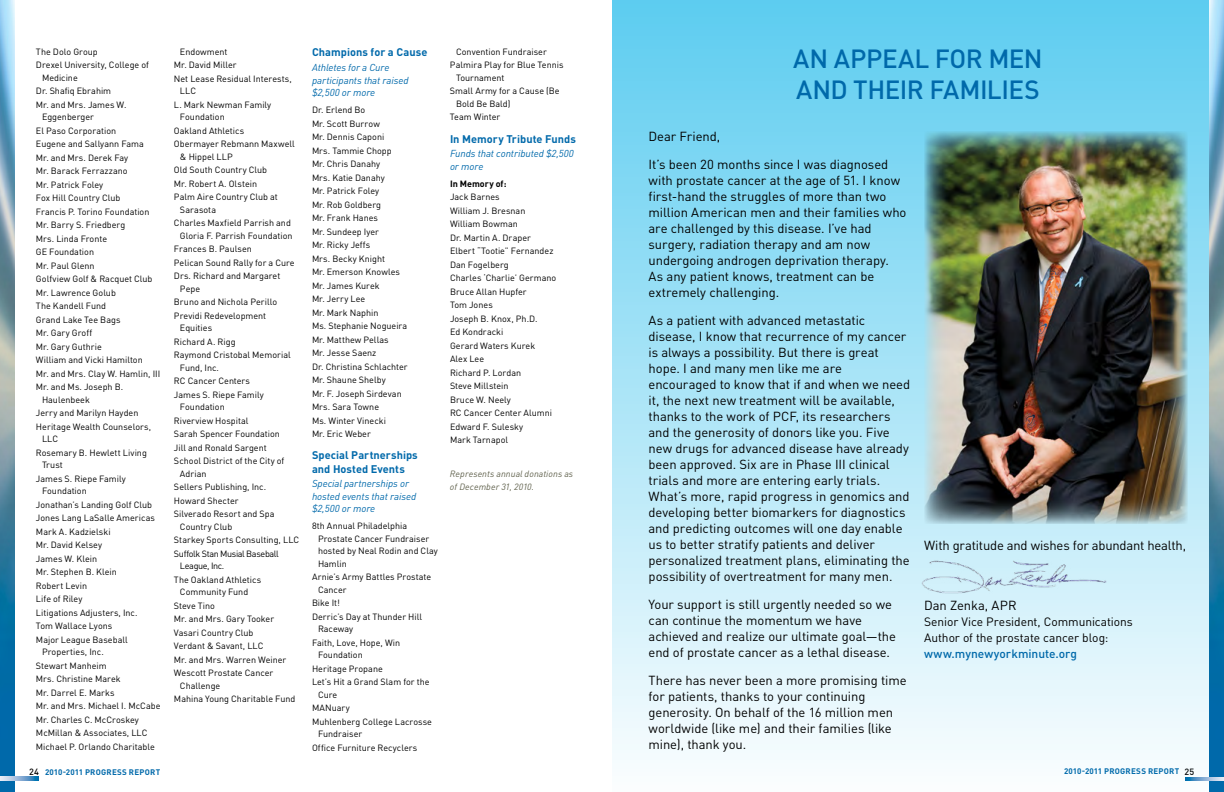
<style>
.page{position:relative;width:1224px;height:792px;background:#fff}
.page>*{position:absolute;margin:0;border:0;box-sizing:border-box;transform-origin:0 0}
.t1{font:500 26px/31.2px "DINOT";letter-spacing:-.025em;color:#0069aa;text-align:right}
.t2{font:13px/16px "DINOT";letter-spacing:-.005em;color:#000}
.t3{font:12px/16px "DINOT";letter-spacing:-.005em;color:#000}
.t4{font:500 12px "DINOT";color:#0069aa}
.t5{font:700 11px/13.2px "DINOT";letter-spacing:.005em;color:#0069aa}
.t6{font:italic 10px/12.5px "DINOT";letter-spacing:-.005em;color:#0069aa}
.t7{font:9px/13.5px "DINOT";color:#000}
.t8{font:italic 9px/13px "DINOT";letter-spacing:.01em;color:#5f604b}
.t9{font:700 9px "DINOT";color:#000}
.t10{font:700 8px "DINOT";letter-spacing:.025em;color:#0069aa}
.s1{font-weight:500;font-size:9px;color:#000}
</style>
<div class="page">
<img style="left:1209px;top:0;width:15px;height:792px">
<svg style="left:1209px;top:777px;width:15px;height:4px"></svg>
<img style="left:0;top:0;width:15px;height:792px">
<svg style="left:0;top:777px;width:39px;height:4px"></svg>
<div style="left:612px;top:0;width:597px;height:792px;background:linear-gradient(to bottom,#5dcdf0,#fbfdfe)"></div>
<img style="left:924px;top:131px;width:264px;height:392px">
<img style="left:921px;top:560px;width:186px;height:34px">
<p class="t7" style="left:36px;top:45px;width:115px">The Dolo Group<br>Drexel University, College of</p>
<p class="t7" style="left:36px;top:71px;width:92px;text-indent:6px">Medicine<br>Dr. Shafiq Ebrahim<br>Mr. and Mrs. James W.</p>
<p class="t7" style="left:36px;top:110px;width:126px;text-indent:6px">Eggenberger<br>El Paso Corporation<br>Eugene and Sallyann Fama<br>Mr. and Mrs. Derek Fay<br>Mr. Barack Ferrazzano<br>Mr. Patrick Foley<br>Fox Hill Country Club<br>Francis P. Torino Foundation<br>Mr. Barry S. Friedberg<br>Mrs. Linda Fronte<br>GE Foundation<br>Mr. Paul Glenn<br>Golfview Golf &amp; Racquet Club<br>Mr. Lawrence Golub<br>The Kandell Fund<br>Grand Lake Tee Bags<br>Mr. Gary Groff<br>Mr. Gary Guthrie<br>William and Vicki Hamilton<br>Mr. and Mrs. Clay W. Hamlin, III<br>Mr. and Ms. Joseph B.</p>
<p class="t7" style="left:36px;top:393px;width:117px;text-indent:6px">Haulenbeek<br>Jerry and Marilyn Hayden<br>Heritage Wealth Counselors,</p>
<p class="t7" style="left:36px;top:432px;width:112px;text-indent:6px">LLC<br>Rosemary B. Hewlett Living</p>
<p class="t7" style="left:36px;top:458px;width:91px;text-indent:6px">Trust<br>James S. Riepe Family</p>
<p class="t7" style="left:36px;top:484px;width:120px;text-indent:6px">Foundation<br>Jonathan’s Landing Golf Club<br>Jones Lang LaSalle Americas<br>Mark A. Kadzielski<br>Mr. David Kelsey<br>James W. Klein<br>Mr. Stephen B. Klein<br>Robert Levin<br>Life of Riley<br>Litigations Adjusters, Inc.<br>Tom Wallace Lyons<br>Major League Baseball</p>
<p class="t7" style="left:36px;top:645px;width:126px;text-indent:6px">Properties, Inc.<br>Stewart Manheim<br>Mrs. Christine Marek<br>Mr. Darrel E. Marks<br>Mr. and Mrs. Michael I. McCabe<br>Mr. Charles C. McCroskey<br>McMillan &amp; Associates, LLC<br>Michael P. Orlando Charitable</p>
<p class="t7" style="left:174px;top:45px;width:119px;text-indent:6px">Endowment<br>Mr. David Miller<br>Net Lease Residual Interests,</p>
<p class="t7" style="left:174px;top:84px;width:99px;text-indent:6px">LLC<br>L. Mark Newman Family</p>
<p class="t7" style="left:174px;top:110px;width:122px;text-indent:6px">Foundation<br>Oakland Athletics<br>Obermayer Rebmann Maxwell</p>
<p class="t7" style="left:174px;top:150px;width:105px;text-indent:6px">&amp; Hippel LLP<br>Old South Country Club<br>Mr. Robert A. Olstein<br>Palm Aire Country Club at</p>
<p class="t7" style="left:174px;top:203px;width:118px;text-indent:6px">Sarasota<br>Charles Maxfield Parrish and</p>
<p class="t7" style="left:174px;top:229px;width:122px;text-indent:6px">Gloria F. Parrish Foundation<br>Frances B. Paulsen<br>Pelican Sound Rally for a Cure<br>Drs. Richard and Margaret</p>
<p class="t7" style="left:174px;top:282px;width:105px;text-indent:6px">Pepe<br>Bruno and Nichola Perillo<br>Previdi Redevelopment</p>
<p class="t7" style="left:174px;top:321px;width:118px;text-indent:6px">Equities<br>Richard A. Rigg<br>Raymond Cristobal Memorial</p>
<p class="t7" style="left:174px;top:361px;width:91px;text-indent:6px">Fund, Inc.<br>RC Cancer Centers<br>James S. Riepe Family</p>
<p class="t7" style="left:174px;top:400px;width:112px;text-indent:6px">Foundation<br>Riverview Hospital<br>Sarah Spencer Foundation<br>Jill and Ronald Sargent<br>School District of the City of</p>
<p class="t7" style="left:174px;top:467px;width:102px;text-indent:6px">Adrian<br>Sellers Publishing, Inc.<br>Howard Shecter<br>Silverado Resort and Spa</p>
<p class="t7" style="left:174px;top:520px;width:127px;text-indent:6px">Country Club<br>Starkey Sports Consulting, LLC<br>Suffolk Stan Musial Baseball</p>
<p class="t7" style="left:174px;top:559px;width:89px;text-indent:6px">League, Inc.<br>The Oakland Athletics</p>
<p class="t7" style="left:174px;top:585px;width:114px;text-indent:6px">Community Fund<br>Steve Tino<br>Mr. and Mrs. Gary Tooker<br>Vasari Country Club<br>Verdant &amp; Savant, LLC<br>Mr. and Mrs. Warren Weiner<br>Wescott Prostate Cancer</p>
<p class="t7" style="left:174px;top:679px;width:123px;text-indent:6px">Challenge<br>Mahina Young Charitable Fund</p>
<p class="t5" style="left:312px;top:46px;width:117px">Champions for a Cause</p>
<p class="t6" style="left:312px;top:61px;width:98px">Athletes for a Cure participants that raised $2,500 or more</p>
<p class="t7" style="left:312px;top:103px;width:97px">Dr. Erlend Bo<br>Mr. Scott Burrow<br>Mr. Dennis Caponi<br>Mrs. Tammie Chopp<br>Mr. Chris Danahy<br>Mrs. Katie Danahy<br>Mr. Patrick Foley<br>Mr. Rob Goldberg<br>Mr. Frank Hanes<br>Mr. Sundeep Iyer<br>Mr. Ricky Jeffs<br>Mrs. Becky Knight<br>Mr. Emerson Knowles<br>Mr. James Kurek<br>Mr. Jerry Lee<br>Mr. Mark Naphin<br>Ms. Stephanie Nogueira<br>Mr. Matthew Pellas<br>Mr. Jesse Saenz<br>Dr. Christina Schlachter<br>Mr. Shaune Shelby<br>Mr. F. Joseph Sirdevan<br>Mrs. Sara Towne<br>Ms. Winter Vinecki<br>Mr. Eric Weber</p>
<p class="t5" style="left:312px;top:449px;width:107px">Special Partnerships and Hosted Events</p>
<p class="t6" style="left:312px;top:477px;width:106px">Special partnerships or hosted events that raised $2,500 or more</p>
<p class="t7" style="left:318px;top:520px;width:122px;line-height:12.5px;text-indent:-6px">8th Annual Philadelphia<br>Prostate Cancer Fundraiser hosted by Neal Rodin and Clay<br>Hamlin</p>
<p class="t7" style="left:318px;top:571px;width:115px;line-height:12.5px;text-indent:-6px">Arnie’s Army Battles Prostate<br>Cancer</p>
<p class="t7" style="left:312px;top:596px;width:112px">Bike It!<br>Derric’s Day at Thunder Hill</p>
<p class="t7" style="left:312px;top:622px;width:90px;text-indent:6px">Raceway<br>Faith, Love, Hope, Win</p>
<p class="t7" style="left:312px;top:648px;width:119px;text-indent:6px">Foundation<br>Heritage Propane<br>Let’s Hit a Grand Slam for the</p>
<p class="t7" style="left:312px;top:688px;width:122px;text-indent:6px">Cure<br>MANuary<br>Muhlenberg College Lacrosse</p>
<p class="t7" style="left:312px;top:727px;width:107px;text-indent:6px">Fundraiser<br>Office Furniture Recyclers</p>
<p class="t7" style="left:450px;top:45px;width:115px;text-indent:6px">Convention Fundraiser<br>Palmira Play for Blue Tennis</p>
<p class="t7" style="left:450px;top:71px;width:111px;text-indent:6px">Tournament<br>Small Army for a Cause (Be</p>
<p class="t7" style="left:450px;top:97px;width:62px;text-indent:6px">Bold Be Bald)<br>Team Winter</p>
<p class="t5" style="left:450px;top:132px;width:127px">In Memory Tribute Funds</p>
<p class="t6" style="left:450px;top:147px;width:125px">Funds that contributed $2,500 or more</p>
<p class="t9" style="left:450px;top:178px;width:58px">In Memory of:</p>
<p class="t7" style="left:450px;top:190px;width:108px">Jack Barnes<br>William J. Bresnan<br>William Bowman<br>Dr. Martin A. Draper<br>Elbert “Tootie” Fernandez<br>Dan Fogelberg<br>Charles ‘Charlie’ Germano<br>Bruce Allan Hupfer<br>Tom Jones<br>Joseph B. Knox, Ph.D.<br>Ed Kondracki<br>Gerard Waters Kurek<br>Alex Lee<br>Richard P. Lordan<br>Steve Millstein<br>Bruce W. Neely<br>RC Cancer Center Alumni<br>Edward F. Sulesky<br>Mark Tarnapol</p>
<p class="t8" style="left:450px;top:467px;width:125px">Represents annual donations as of December 31, 2010.</p>
<h1 class="t1" style="left:793px;top:42px;width:61px">AN Appeal</h1>
<h1 class="t1" style="left:935px;top:42px;width:16px">for</h1>
<h1 class="t1" style="left:796px;top:42px;width:248px">MEN<br>AND THEIR FAMILIES</h1>
<h2 class="t2" style="left:649px;top:122px;width:241px;line-height:28px">Dear Friend,<br>It’s been 20 months since I was diagnosed</h2>
<p class="t2" style="left:649px;top:172px;width:259px">with prostate cancer at the age of 51. I know first-hand the struggles of more than two million American men and their families who are challenged by this disease. I’ve had surgery, radiation therapy and am now undergoing androgen deprivation therapy.<br>As any patient knows, treatment can be extremely challenging.</p>
<p class="t2" style="left:649px;top:312px;width:263px">As a patient with advanced metastatic disease, I know that recurrence of my cancer is always a possibility. But there is great hope. I and many men like me are encouraged to know that if and when we need it, the next new treatment will be available, thanks to the work of PCF, its researchers and the generosity of donors like you. Five new drugs for advanced disease have already been approved. Six are in Phase III clinical trials and more are entering early trials.<br>What’s more, rapid progress in genomics and developing better biomarkers for diagnostics and predicting outcomes will one day enable us to better stratify patients and deliver personalized treatment plans, eliminating the possibility of overtreatment for many men.</p>
<h2 class="t2" style="left:649px;top:596px;width:249px">Your support is still urgently needed so we can continue the momentum we have achieved and realize our ultimate goal—the end of prostate cancer as a lethal disease.</h2>
<h2 class="t2" style="left:649px;top:672px;width:260px">There has never been a more promising time for patients, thanks to your continuing generosity. On behalf of the 16 million men worldwide (like me) and their families (like mine), thank you.</h2>
<h2 class="t2" style="left:924px;top:538px;width:264px">With gratitude and wishes for abundant health,</h2>
<h2 class="t2" style="left:924px;top:597px;width:94px">Dan Zenka, APR</h2>
<h3 class="t3" style="left:924px;top:613px;width:210px">Senior Vice President, Communications<br>Author of the prostate cancer blog:</h3>
<h3 class="t4" style="left:924px;top:646px;width:155px">www.mynewyorkminute.org</h3>
<p class="t10" style="left:29px;top:766px;width:133px"><span class="s1">24</span> 2010-2011 progress report</p>
<p class="t10" style="left:1064px;top:766px;width:132px">2010-2011 progress report <span class="s1">25</span></p>
</div>
